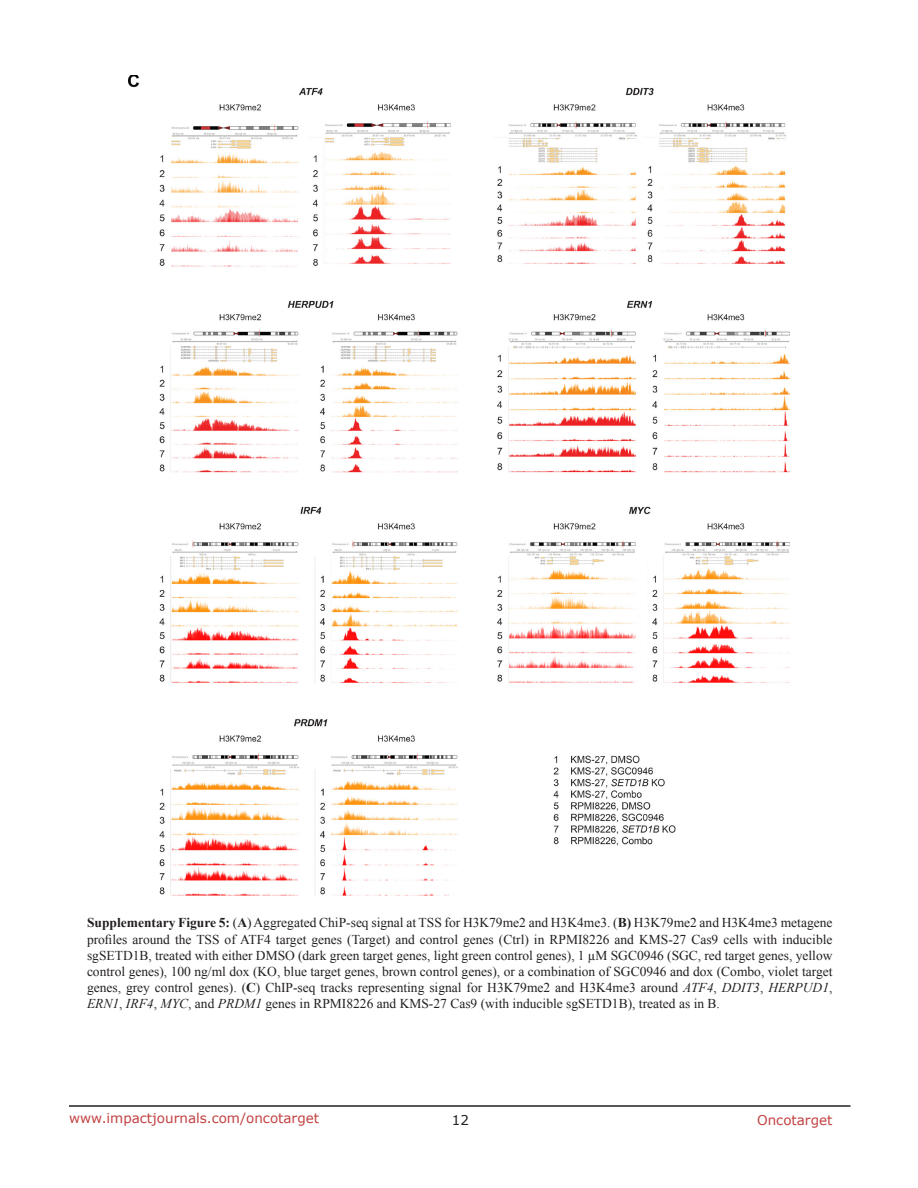
<style>
.page{position:relative;width:918px;height:1188px;background:#fff}
.page>*{position:absolute;margin:0;border:0;box-sizing:border-box;transform-origin:0 0}
.Figuretrx{font:13.5px/16.2px "Times New Roman";color:#231f20;text-align:justify}
.t1{font:13.5px "Verdana";color:#c24141}
.number{font:13.5px "Verdana";color:#231f20}
.s1{font-weight:700}
.s2{font-style:italic}
</style>
<div class="page">
<hr style="left:69px;top:1105px;width:781px;height:2px;background:#231f20">
<img style="left:128px;top:75px;width:662px;height:821px">
<p class="Figuretrx" style="left:87px;top:915px;width:747px"><span class="s1">Supplementary Figure 5:</span> (<span class="s1">A</span>) Aggregated ChiP-seq signal at TSS for H3K79me2 and H3K4me3. (<span class="s1">B)</span> H3K79me2 and H3K4me3 metagene profiles around the TSS of ATF4 target genes (Target) and control genes (Ctrl) in RPMI8226 and KMS-27 Cas9 cells with inducible sgSETD1B, treated with either DMSO (dark green target genes, light green control genes), 1 µM SGC0946 (SGC, red target genes, yellow control genes), 100 ng/ml dox (KO, blue target genes, brown control genes), or a combination of SGC0946 and dox (Combo, violet target genes, grey control genes). (<span class="s1">C</span>) ChIP-seq tracks representing signal for H3K79me2 and H3K4me3 around <span class="s2">ATF4</span>, <span class="s2">DDIT3</span>, <span class="s2">HERPUD1</span>, <span class="s2">ERN1</span>, <span class="s2">IRF4</span>, <span class="s2">MYC</span>, and <span class="s2">PRDM1</span> genes in RPMI8226 and KMS-27 Cas9 (with inducible sgSETD1B), treated as in B.</p>
<p class="t1" style="left:69px;top:1109px;width:252px">www.impactjournals.com/oncotarget</p>
<p class="number" style="left:452px;top:1111px;width:19px">12</p>
<p class="t1" style="left:757px;top:1111px;width:77px">Oncotarget</p>
</div>
